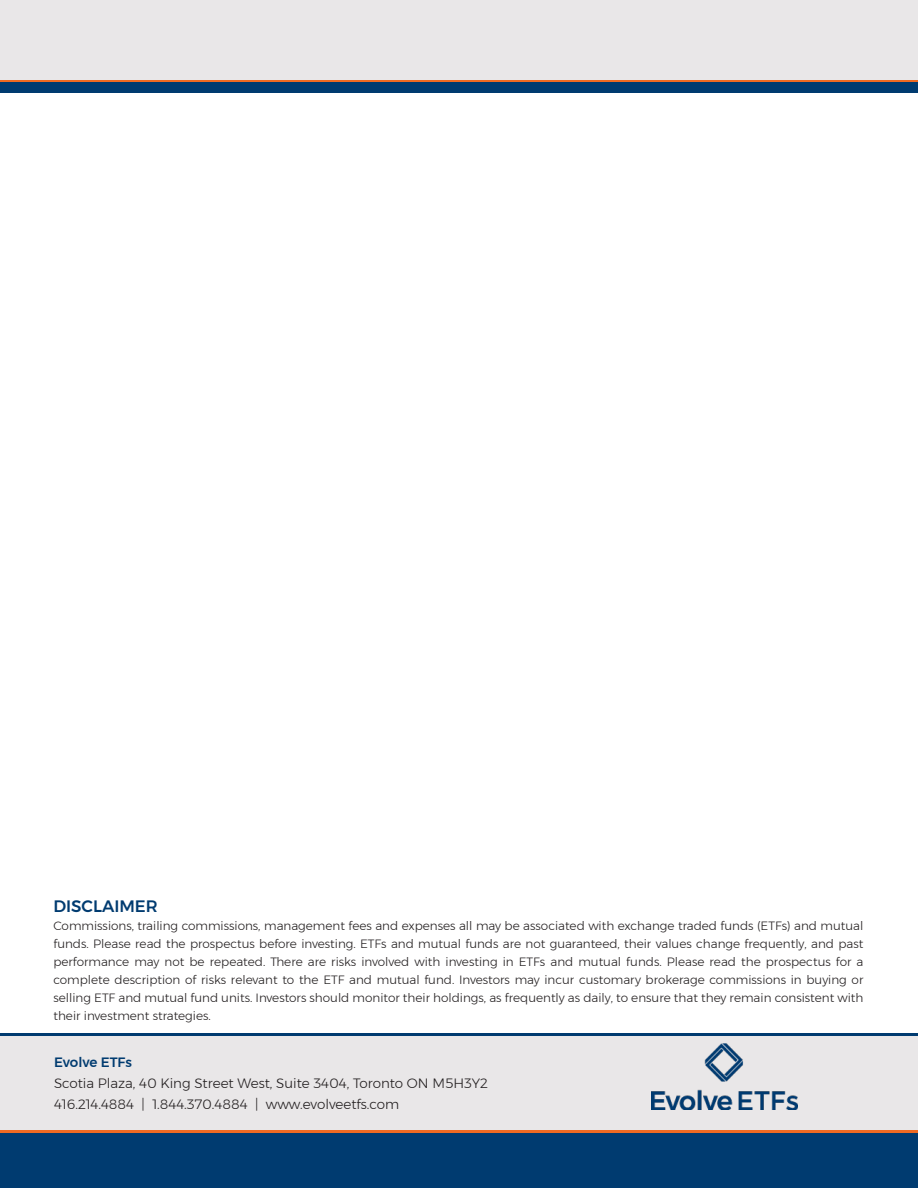
<style>
.page{position:relative;width:918px;height:1188px;background:#fff}
.page>*{position:absolute;margin:0;border:0;box-sizing:border-box;transform-origin:0 0}
.t1{font:500 16.5px "Montserrat";color:#003b70}
.t2{font:300 13.5px "Montserrat";color:#231f20}
.t3{font:500 13.5px "Montserrat";color:#003b70}
.t4{font:300 12px/18px "Montserrat";color:#231f20;text-align:justify}
</style>
<div class="page">
<div style="left:0;top:0;width:918px;height:80px;background:#e9e7e8"></div>
<hr style="left:0;top:80px;width:918px;height:3px;background:#ef6a22">
<div style="left:0;top:83px;width:918px;height:10px;background:#003b70"></div>
<div style="left:0;top:1036px;width:918px;height:94px;background:#e9e7e8"></div>
<hr style="left:0;top:1033px;width:918px;height:3px;background:#003b70">
<img style="left:652px;top:1043px;width:146px;height:66px">
<div style="left:0;top:1132px;width:918px;height:56px;background:#003b70"></div>
<hr style="left:0;top:1130px;width:918px;height:3px;background:#ef6a22">
<p class="t1" style="left:53px;top:893px;width:106px">DISCLAIMER</p>
<p class="t4" style="left:53px;top:917px;width:812px">Commissions, trailing commissions, management fees and expenses all may be associated with exchange traded funds (ETFs) and mutual funds. Please read the prospectus before investing. ETFs and mutual funds are not guaranteed, their values change frequently, and past performance may not be repeated. There are risks involved with investing in ETFs and mutual funds. Please read the prospectus for a complete description of risks relevant to the ETF and mutual fund. Investors may incur customary brokerage commissions in buying or selling ETF and mutual fund units. Investors should monitor their holdings, as frequently as daily, to ensure that they remain consistent with their investment strategies.</p>
<p class="t3" style="left:54px;top:1052px;width:80px">Evolve ETFs</p>
<p class="t2" style="left:54px;top:1074px;width:436px">Scotia Plaza, 40 King Street West, Suite 3404, Toronto ON M5H3Y2</p>
<p class="t2" style="left:54px;top:1095px;width:347px">416.214.4884 | 1.844.370.4884 | www.evolveetfs.com</p>
</div>
